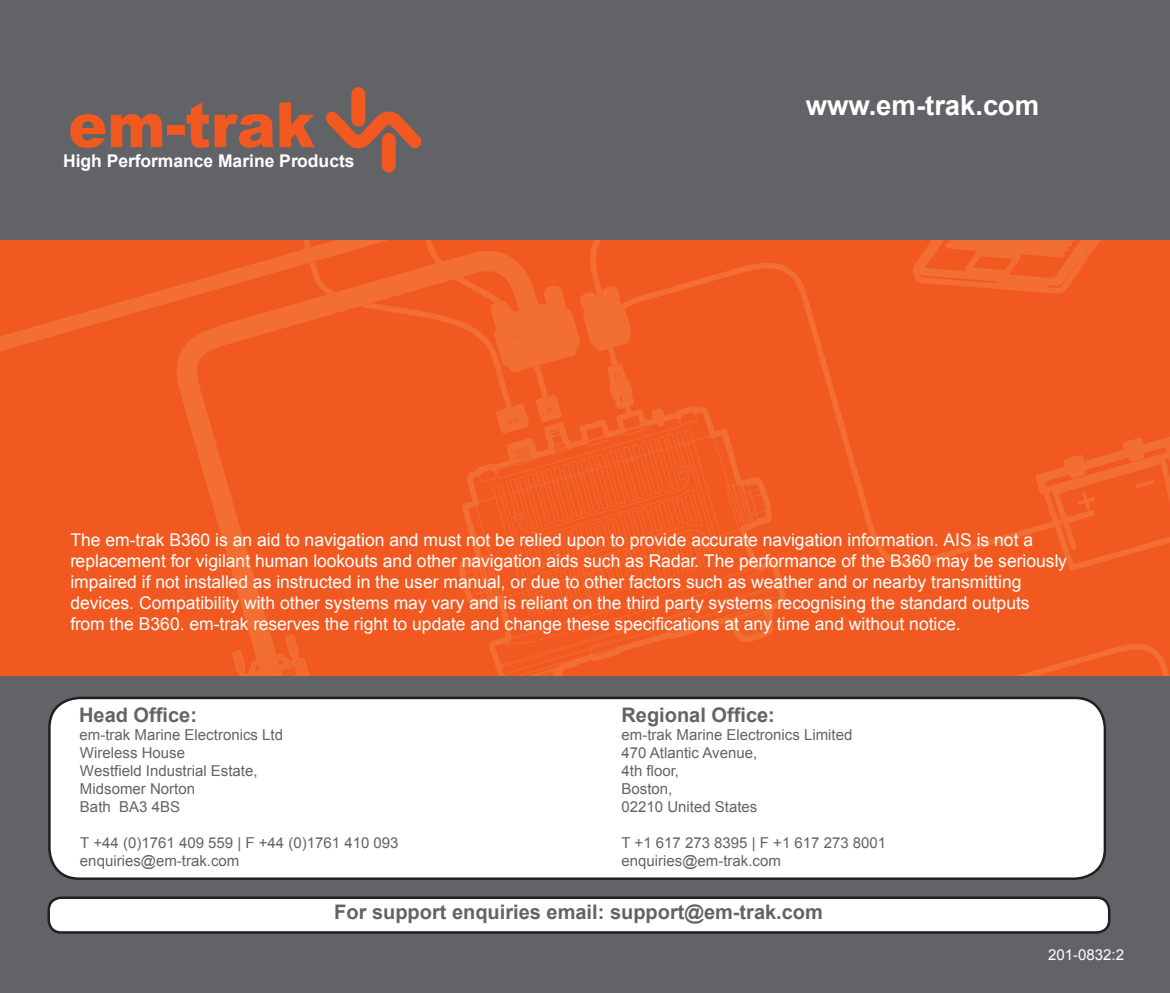
<style>
.page{position:relative;width:1170px;height:993px;background:#fff}
.page>*{position:absolute;margin:0;border:0;box-sizing:border-box;transform-origin:0 0}
.t1{font:700 27.5px "Arial";color:#fff}
.t2{font:700 20px "Arial";color:#616366}
.t3{font:17.5px/21px "Arial";color:#fff}
.t4{font:700 17.5px "Arial";color:#fff}
.t5{font:15px/18px "Arial";color:#616366}
.t6{font:15px "Arial";color:#fff}
</style>
<div class="page">
<div style="left:0;top:0;width:1169px;height:992px;background:#616366"></div>
<div style="left:0;top:240px;width:1169px;height:435px;background:#f15921"></div>
<svg style="left:493px;top:570px;width:292px;height:105px"></svg>
<svg style="left:0;top:250px;width:301px;height:101px"></svg>
<svg style="left:1020px;top:644px;width:149px;height:31px"></svg>
<svg style="left:709px;top:263px;width:460px;height:307px"></svg>
<svg style="left:1077px;top:492px;width:17px;height:18px"></svg>
<svg style="left:1135px;top:480px;width:18px;height:8px"></svg>
<svg style="left:912px;top:240px;width:192px;height:53px"></svg>
<svg style="left:176px;top:251px;width:362px;height:408px"></svg>
<svg style="left:232px;top:634px;width:81px;height:42px"></svg>
<svg style="left:301px;top:240px;width:408px;height:371px"></svg>
<div style="left:382px;top:133px;width:14px;height:40px;background:#f15921;border-radius:7px"></div>
<svg style="left:326px;top:110px;width:95px;height:40px"></svg>
<div style="left:167px;top:125px;width:17px;height:10px;background:#f15921"></div>
<svg style="left:111px;top:114px;width:51px;height:33px"></svg>
<svg style="left:70px;top:114px;width:35px;height:34px"></svg>
<div style="left:351px;top:87px;width:14px;height:40px;background:#f15921;border-radius:7px"></div>
<svg style="left:187px;top:102px;width:128px;height:46px"></svg>
<div style="left:49px;top:697px;width:1055px;height:181px;background:#fff;border-radius:30px"></div>
<div style="left:48px;top:696px;width:1057px;height:183px;border:2px solid #231f20;border-radius:30px"></div>
<div style="left:49px;top:897px;width:1060px;height:35px;background:#fff;border-radius:12px"></div>
<div style="left:47px;top:896px;width:1063px;height:37px;border:2px solid #231f20;border-radius:12px"></div>
<p class="t4" style="left:63px;top:149px;width:293px">High Performance Marine Products</p>
<h1 class="t1" style="left:805px;top:86px;width:235px">www.em-trak.com</h1>
<p class="t3" style="left:70px;top:529px;width:998px">The em-trak B360 is an aid to navigation and must not be relied upon to provide accurate navigation information. AIS is not a replacement for vigilant human lookouts and other navigation aids such as Radar. The performance of the B360 may be seriously impaired if not installed as instructed in the user manual, or due to other factors such as weather and or nearby transmitting devices. Compatibility with other systems may vary and is reliant on the third party systems recognising the standard outputs from the B360. em-trak reserves the right to update and change these specifications at any time and without notice.</p>
<p class="t2" style="left:79px;top:701px;width:119px">Head Office:</p>
<p class="t5" style="left:80px;top:725px;width:205px">em-trak Marine Electronics Ltd<br>Wireless House<br>Westfield Industrial Estate,<br>Midsomer Norton<br>Bath BA3 4BS</p>
<p class="t5" style="left:80px;top:833px;width:320px">T +44 (0)1761 409 559 | F +44 (0)1761 410 093 enquiries@em-trak.com</p>
<p class="t2" style="left:621px;top:701px;width:155px">Regional Office:</p>
<p class="t5" style="left:621px;top:725px;width:232px">em-trak Marine Electronics Limited<br>470 Atlantic Avenue,<br>4th floor,<br>Boston,<br>02210 United States</p>
<p class="t5" style="left:621px;top:833px;width:266px">T +1 617 273 8395 | F +1 617 273 8001 enquiries@em-trak.com</p>
<p class="t2" style="left:334px;top:898px;width:490px">For support enquiries email: support@em-trak.com</p>
<p class="t6" style="left:1048px;top:944px;width:77px">201-0832:2</p>
</div>
